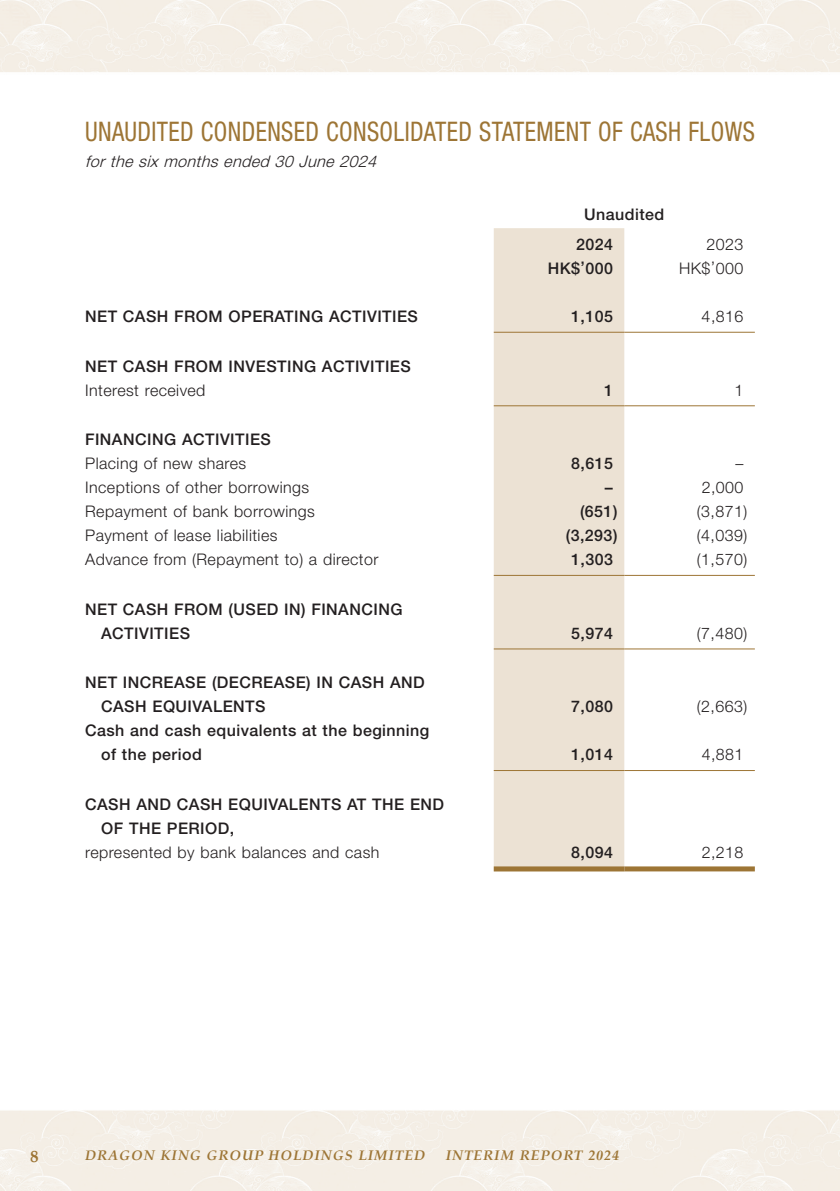
<style>
.page{position:relative;width:840px;height:1191px;background:#fff}
.page>*{position:absolute;margin:0;border:0;box-sizing:border-box;transform-origin:0 0}
.t1{font:condensed 27px "Helvetica Neue LT Std";letter-spacing:.015em;color:#9d7535;scale:.9 1}
.t2{font:700 17px "Palatino";color:#9d7535}
.t3{font:500 16px/24px "Helvetica Neue LT Std";letter-spacing:.03em;color:#231f20}
.t4{font:300 16px "Helvetica Neue LT Std";letter-spacing:.03em;color:#231f20}
.t5{font:italic 300 16px "Helvetica Neue LT Std";color:#231f20}
.t6{font:italic 700 14px "Palatino";letter-spacing:.07em;color:#9d7535}
</style>
<div class="page">
<img style="left:0;top:0;width:839px;height:1191px">
<div style="left:493px;top:228px;width:131px;height:638px;background:#ece2d4"></div>
<hr style="left:493px;top:332px;width:131px;height:1px;background:#9d7535">
<hr style="left:624px;top:332px;width:130px;height:1px;background:#9d7535">
<hr style="left:493px;top:405px;width:131px;height:1px;background:#9d7535">
<hr style="left:624px;top:405px;width:130px;height:1px;background:#9d7535">
<hr style="left:493px;top:575px;width:131px;height:1px;background:#9d7535">
<hr style="left:624px;top:575px;width:130px;height:1px;background:#9d7535">
<hr style="left:493px;top:648px;width:131px;height:1px;background:#9d7535">
<hr style="left:624px;top:648px;width:130px;height:1px;background:#9d7535">
<hr style="left:493px;top:770px;width:131px;height:1px;background:#9d7535">
<hr style="left:624px;top:770px;width:130px;height:1px;background:#9d7535">
<div style="left:493px;top:866px;width:131px;height:5px;background:#9d7535"></div>
<div style="left:624px;top:866px;width:130px;height:5px;background:#9d7535"></div>
<h1 class="t1" style="left:85px;top:115px;width:745px">UNAUDITED CONDENSED CONSOLIDATED STATEMENT OF CASH FLOWS</h1>
<p class="t5" style="left:85px;top:152px;width:297px">forthe sixmonthsended 30 June 2024</p>
<p class="t3" style="left:575px;top:200px;width:90px;line-height:29.6px;text-indent:8px">Unaudited<br>2024</p>
<p class="t4" style="left:706px;top:235px;width:38px">2023</p>
<p class="t3" style="left:547px;top:256px;width:67px">HK$’000</p>
<p class="t4" style="left:678px;top:259px;width:66px">HK$’000</p>
<p class="t3" style="left:85px;top:304px;width:334px">NET CASH FROM OPERATING ACTIVITIES</p>
<p class="t3" style="left:570px;top:304px;width:43px">1,105</p>
<p class="t4" style="left:701px;top:307px;width:43px">4,816</p>
<p class="t3" style="left:85px;top:354px;width:327px">NET CASH FROM INVESTING ACTIVITIES</p>
<p class="t4" style="left:85px;top:380px;width:122px">Interest received</p>
<p class="t3" style="left:603px;top:378px;width:10px">1</p>
<p class="t4" style="left:734px;top:380px;width:10px">1</p>
<p class="t3" style="left:85px;top:427px;width:187px">FINANCING ACTIVITIES</p>
<p class="t4" style="left:85px;top:454px;width:162px">Placing of new shares</p>
<p class="t3" style="left:570px;top:451px;width:43px">8,615</p>
<p class="t4" style="left:735px;top:454px;width:9px">–</p>
<p class="t4" style="left:85px;top:478px;width:225px">Inceptions of other borrowings</p>
<p class="t3" style="left:604px;top:475px;width:9px">–</p>
<p class="t4" style="left:701px;top:478px;width:43px">2,000</p>
<p class="t4" style="left:85px;top:502px;width:231px">Repayment of bank borrowings</p>
<p class="t3" style="left:579px;top:499px;width:39px">(651)</p>
<p class="t4" style="left:696px;top:502px;width:52px">(3,871)</p>
<p class="t4" style="left:85px;top:526px;width:194px">Payment of lease liabilities</p>
<p class="t3" style="left:565px;top:523px;width:53px">(3,293)</p>
<p class="t4" style="left:696px;top:526px;width:52px">(4,039)</p>
<p class="t4" style="left:85px;top:550px;width:295px">Advance from (Repayment to) a director</p>
<p class="t3" style="left:570px;top:547px;width:43px">1,303</p>
<p class="t4" style="left:696px;top:550px;width:52px">(1,570)</p>
<p class="t3" style="left:101px;top:597px;width:303px;text-indent:-16px">NET CASH FROM (USED IN) FINANCING<br>ACTIVITIES</p>
<p class="t3" style="left:570px;top:621px;width:43px">5,974</p>
<p class="t4" style="left:696px;top:623px;width:52px">(7,480)</p>
<p class="t3" style="left:101px;top:670px;width:325px;text-indent:-16px">NET INCREASE (DECREASE) IN CASH AND<br>CASH EQUIVALENTS</p>
<p class="t3" style="left:101px;top:718px;width:329px;text-indent:-16px">Cash and cash equivalents at the beginning of the period</p>
<p class="t3" style="left:570px;top:694px;width:43px">7,080</p>
<p class="t4" style="left:696px;top:697px;width:52px">(2,663)</p>
<p class="t3" style="left:570px;top:742px;width:43px">1,014</p>
<p class="t4" style="left:701px;top:745px;width:43px">4,881</p>
<p class="t3" style="left:101px;top:792px;width:344px;text-indent:-16px">CASH AND CASH EQUIVALENTS AT THE END<br>OF THE PERIOD,</p>
<p class="t4" style="left:85px;top:842px;width:296px">represented by bank balances and cash</p>
<p class="t3" style="left:570px;top:840px;width:43px">8,094</p>
<p class="t4" style="left:701px;top:842px;width:43px">2,218</p>
<p class="t2" style="left:30px;top:1141px;width:10px">8</p>
<p class="t6" style="left:85px;top:1143px;width:341px">DRAGON KING GROUP HOLDINGS LIMITED</p>
<p class="t6" style="left:445px;top:1143px;width:175px">INTERIM REPORT 2024</p>
</div>
